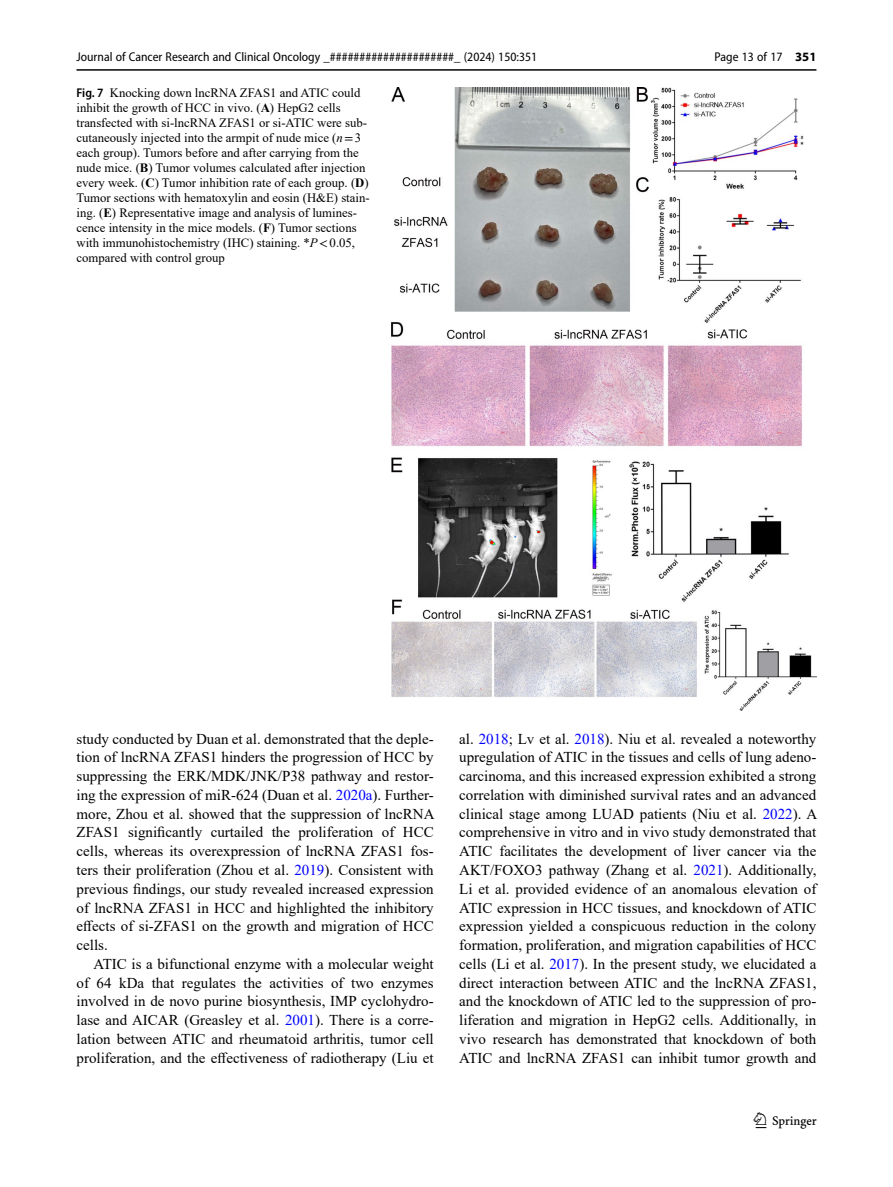
<style>
.page{position:relative;width:893px;height:1187px;background:#fff}
.page>*{position:absolute;margin:0;border:0;box-sizing:border-box;transform-origin:0 0}
.t1{font:22.5px "Springnew";color:#000}
.Body_Text_Indent{font:15px/18.8px "Times New Roman";color:#000;text-align:justify}
.Figure_Caption_Side{font:12.75px/15px "Times New Roman";color:#000}
.t2{font:semi-condensed 12.75px "Myriad Pro";color:#000}
.s1{font-family:"Myriad Pro";font-weight:600;font-stretch:semi-condensed}
.s2{font-weight:700}
.s3{font-style:italic}
.s4{font-family:"STIX"}
.s5{font-weight:700;font-stretch:normal}
.s6{color:#00f}
</style>
<div class="page">
<hr style="left:77px;top:69px;width:739px;height:2px;background:#000">
<img style="left:391px;top:87px;width:425px;height:623px">
<p class="t2" style="left:77px;top:49px;width:462px">Journal of Cancer Research and Clinical Oncology _#####################_ (2024) 150:351</p>
<p class="Figure_Caption_Side" style="left:77px;top:84px;width:295px"><span class="s1">Fig. 7</span> Knocking down lncRNA ZFAS1 and ATIC could inhibit the growth of HCC in vivo. (<span class="s2">A</span>) HepG2 cells transfected with si-lncRNA ZFAS1 or si-ATIC were sub&shy;cutaneously injected into the armpit of nude mice (<span class="s3">n</span><span class="s4">=</span>3 each group). Tumors before and after carrying from the nude mice. (<span class="s2">B</span>) Tumor volumes calculated after injection every week. (<span class="s2">C</span>) Tumor inhibition rate of each group. (<span class="s2">D</span>)<br>Tumor sections with hematoxylin and eosin (H&amp;E) stain&shy;ing. (<span class="s2">E</span>) Representative image and analysis of lumines&shy;cence intensity in the mice models. (<span class="s2">F</span>) Tumor sections with immunohistochemistry (IHC) staining. *<span class="s3">P</span><span class="s4">&lt;</span>0.05, compared with control group</p>
<p class="t2" style="left:715px;top:49px;width:103px">Page 13 of 17 <span class="s5">351</span></p>
<p class="Body_Text_Indent" style="left:77px;top:728px;width:359px">study conducted by Duan et al. demonstrated that the deple&shy;tion of lncRNA ZFAS1 hinders the progression of HCC by suppressing the ERK/MDK/JNK/P38 pathway and restor&shy;ing the expression of miR-624 (Duan et al. <span class="s6">2020a</span>). Further&shy;more, Zhou et al. showed that the suppression of lncRNA ZFAS1 significantly curtailed the proliferation of HCC cells, whereas its overexpression of lncRNA ZFAS1 fos&shy;ters their proliferation (Zhou et al. <span class="s6">2019</span>). Consistent with previous findings, our study revealed increased expression of lncRNA ZFAS1 in HCC and highlighted the inhibitory effects of si-ZFAS1 on the growth and migration of HCC cells.</p>
<p class="Body_Text_Indent" style="left:77px;top:953px;width:359px;text-indent:17px">ATIC is a bifunctional enzyme with a molecular weight of 64 kDa that regulates the activities of two enzymes involved in de novo purine biosynthesis, IMP cyclohydro&shy;lase and AICAR (Greasley et al. <span class="s6">2001</span>). There is a corre&shy;lation between ATIC and rheumatoid arthritis, tumor cell proliferation, and the effectiveness of radiotherapy (Liu et</p>
<p class="Body_Text_Indent" style="left:459px;top:728px;width:359px">al. <span class="s6">2018</span>; Lv et al. <span class="s6">2018</span>). Niu et al. revealed a noteworthy upregulation of ATIC in the tissues and cells of lung adeno&shy;carcinoma, and this increased expression exhibited a strong correlation with diminished survival rates and an advanced clinical stage among LUAD patients (Niu et al. <span class="s6">2022</span>). A comprehensive in vitro and in vivo study demonstrated that ATIC facilitates the development of liver cancer via the AKT/FOXO3 pathway (Zhang et al. <span class="s6">2021</span>). Additionally, Li et al. provided evidence of an anomalous elevation of ATIC expression in HCC tissues, and knockdown of ATIC expression yielded a conspicuous reduction in the colony formation, proliferation, and migration capabilities of HCC cells (Li et al. <span class="s6">2017</span>). In the present study, we elucidated a direct interaction between ATIC and the lncRNA ZFAS1, and the knockdown of ATIC led to the suppression of pro&shy;liferation and migration in HepG2 cells. Additionally, in vivo research has demonstrated that knockdown of both ATIC and lncRNA ZFAS1 can inhibit tumor growth and</p>
<h1 class="t1" style="left:756px;top:1107px;width:63px">1 3</h1>
</div>
